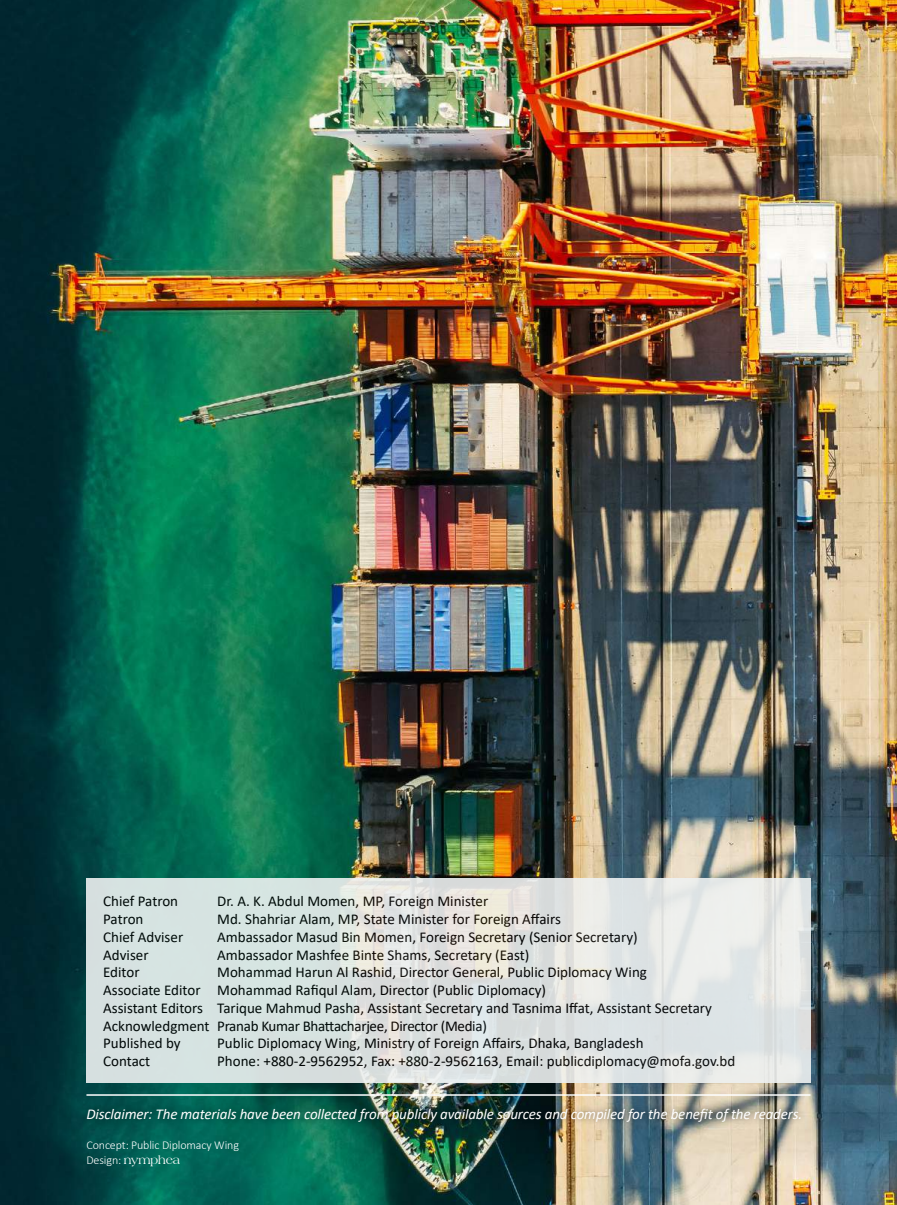
<style>
.page{position:relative;width:897px;height:1205px;background:#fff}
.page>*{position:absolute;margin:0;border:0;box-sizing:border-box;transform-origin:0 0}
.t1{font:15px/17.7px "Calibri";color:#000}
.t2{font:italic 15px "Calibri";letter-spacing:-.01em;color:#fff}
.t3{font:300 12px/14.4px "Calibri";letter-spacing:-.01em;color:#fff}
.s1{font-family:"Americana BT";font-weight:400}
</style>
<div class="page">
<img style="left:0;top:0;width:896px;height:1204px">
<svg style="left:86px;top:878px;width:724px;height:204px;background:#dde3e2"></svg>
<hr style="left:86px;top:1094px;width:724px;height:1px;background:#fff">
<div style="left:80px;top:1100px;width:728px;height:28px;background:#000;opacity:.5"></div>
<p class="t1" style="left:103px;top:892px;width:76px">Chief Patron</p>
<p class="t1" style="left:217px;top:892px;width:272px">Dr. A. K. Abdul Momen, MP, Foreign Minister</p>
<p class="t1" style="left:103px;top:909px;width:42px">Patron</p>
<p class="t1" style="left:217px;top:909px;width:345px">Md. Shahriar Alam, MP, State Minister for Foreign Affairs</p>
<p class="t1" style="left:103px;top:927px;width:81px">Chief Adviser</p>
<p class="t1" style="left:217px;top:927px;width:422px">Ambassador Masud Bin Momen, Foreign Secretary (Senior Secretary)</p>
<p class="t1" style="left:103px;top:945px;width:47px">Adviser</p>
<p class="t1" style="left:217px;top:945px;width:313px">Ambassador Mashfee Binte Shams, Secretary (East)</p>
<p class="t1" style="left:103px;top:962px;width:38px">Editor</p>
<p class="t1" style="left:103px;top:962px;width:610px;text-indent:114px">Mohammad Harun Al Rashid, Director General, Public Diplomacy Wing<br>Associate Editor Mohammad Rafiqul Alam, Director (Public Diplomacy)<br>Assistant Editors Tarique Mahmud Pasha, Assistant Secretary and Tasnima Iffat, Assistant Secretary Acknowledgment Pranab Kumar Bhattacharjee, Director (Media)<br>Published by</p>
<p class="t1" style="left:217px;top:1033px;width:428px">Public Diplomacy Wing, Ministry of Foreign Affairs, Dhaka, Bangladesh</p>
<p class="t1" style="left:103px;top:1051px;width:49px">Contact</p>
<p class="t1" style="left:217px;top:1051px;width:519px">Phone: +880-2-9562952, Fax: +880-2-9562163, Email: publicdiplomacy@mofa.gov.bd</p>
<p class="t2" style="left:86px;top:1102px;width:717px">Disclaimer: The materials have been collected from publicly available sources and compiled for the benefit of the readers.</p>
<p class="t3" style="left:86px;top:1137px;width:154px">Concept: Public Diplomacy Wing<br>Design: <span class="s1">nymphea</span></p>
</div>
